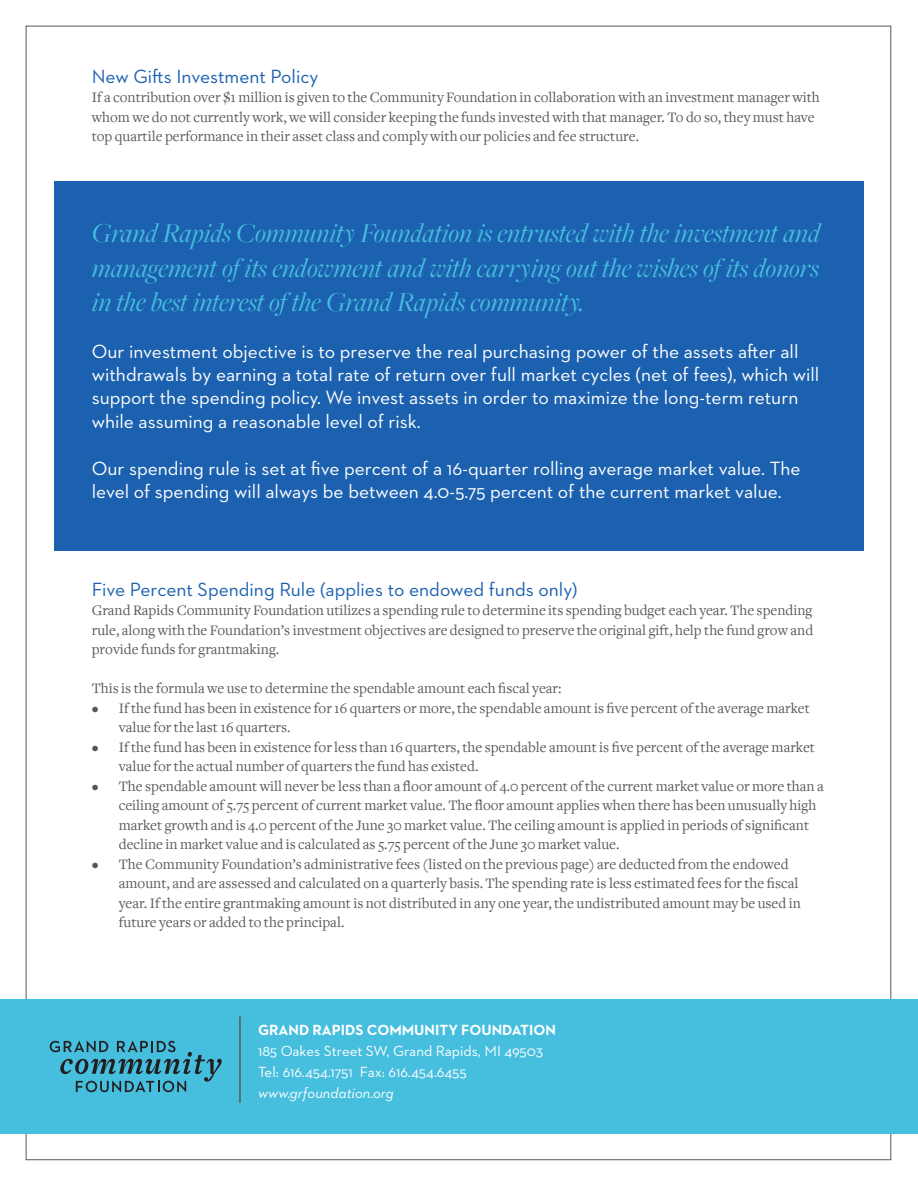
<style>
.page{position:relative;width:918px;height:1188px;background:#fff}
.page>*{position:absolute;margin:0;border:0;box-sizing:border-box;transform-origin:0 0}
.t1{font:italic 28.5px/34.2px "Freight Big Pro";color:#46bede;text-align:justify}
.t2{font:19.5px/23.4px "Neutraface 2 Text";color:#fff}
.t3{font:19.5px "Neutraface 2 Text";color:#1c61af}
.t4{font:15px/19.5px "Freight Text";color:#57585a}
.t5{font:15px "Neutraface 2 Text";color:#fff}
.t6{font:700 15px "Neutraface 2 Text";color:#fff}
.t7{font:italic 15px "Neutraface 2 Text";color:#fff}
</style>
<div class="page">
<div style="left:0;top:999px;width:918px;height:135px;background:#46bede"></div>
<svg style="left:50px;top:1041px;width:172px;height:51px"></svg>
<hr style="left:239px;top:1016px;width:2px;height:87px;background:#57585a">
<div style="left:54px;top:181px;width:810px;height:369px;background:#1c61af"></div>
<p class="t3" style="left:92px;top:64px;width:228px">New Gifts Investment Policy</p>
<p class="t4" style="left:92px;top:88px;width:730px">If a contribution over $1 million is given to the Community Foundation in collaboration with an investment manager with whom we do not currently work, we will consider keeping the funds invested with that manager. To do so, they must have top quartile performance in their asset class and comply with our policies and fee structure.</p>
<p class="t1" style="left:92px;top:215px;width:730px">Grand Rapids Community Foundation is entrusted with the investment and management of its endowment and with carrying out the wishes of its donors in the best interest of the Grand Rapids community.</p>
<p class="t2" style="left:92px;top:339px;width:729px">Our investment objective is to preserve the real purchasing power of the assets after all withdrawals by earning a total rate of return over full market cycles (net of fees), which will support the spending policy. We invest assets in order to maximize the long-term return while assuming a reasonable level of risk.</p>
<p class="t2" style="left:92px;top:456px;width:710px">Our spending rule is set at five percent of a 16-quarter rolling average market value. The level of spending will always be between 4.0-5.75 percent of the current market value.</p>
<p class="t3" style="left:92px;top:577px;width:487px">Five Percent Spending Rule (applies to endowed funds only)</p>
<p class="t4" style="left:92px;top:601px;width:723px;text-align:justify">Grand Rapids Community Foundation utilizes a spending rule to determine its spending budget each year. The spending rule, along with the Foundation’s investment objectives are designed to preserve the original gift, help the fund grow and provide funds for grantmaking.</p>
<p class="t4" style="left:92px;top:679px;width:471px">This is the formula we use to determine the spendable amount each fiscal year:</p>
<p class="t4" style="left:119px;top:698px;width:693px;text-indent:-27px">• If the fund has been in existence for 16 quarters or more, the spendable amount is five percent of the average market value for the last 16 quarters.</p>
<p class="t4" style="left:119px;top:737px;width:698px;text-indent:-27px">• If the fund has been in existence for less than 16 quarters, the spendable amount is five percent of the average market value for the actual number of quarters the fund has existed.</p>
<p class="t4" style="left:119px;top:776px;width:706px;text-indent:-27px">• The spendable amount will never be less than a floor amount of 4.0 percent of the current market value or more than a ceiling amount of 5.75 percent of current market value. The floor amount applies when there has been unusually high market growth and is 4.0 percent of the June 30 market value. The ceiling amount is applied in periods of significant decline in market value and is calculated as 5.75 percent of the June 30 market value.</p>
<p class="t4" style="left:119px;top:854px;width:684px;text-indent:-27px">• The Community Foundation’s administrative fees (listed on the previous page) are deducted from the endowed amount, and are assessed and calculated on a quarterly basis. The spending rate is less estimated fees for the fiscal year. If the entire grantmaking amount is not distributed in any one year, the undistributed amount may be used in future years or added to the principal.</p>
<p class="t6" style="left:258px;top:1020px;width:299px">GRAND RAPIDS COMMUNITY FOUNDATION</p>
<p class="t5" style="left:258px;top:1042px;width:286px">185 Oakes Street SW, Grand Rapids, MI 49503</p>
<p class="t5" style="left:258px;top:1063px;width:210px">Tel: 616.454.1751 Fax: 616.454.6455</p>
<p class="t7" style="left:258px;top:1084px;width:137px">www.grfoundation.org</p>
</div>
